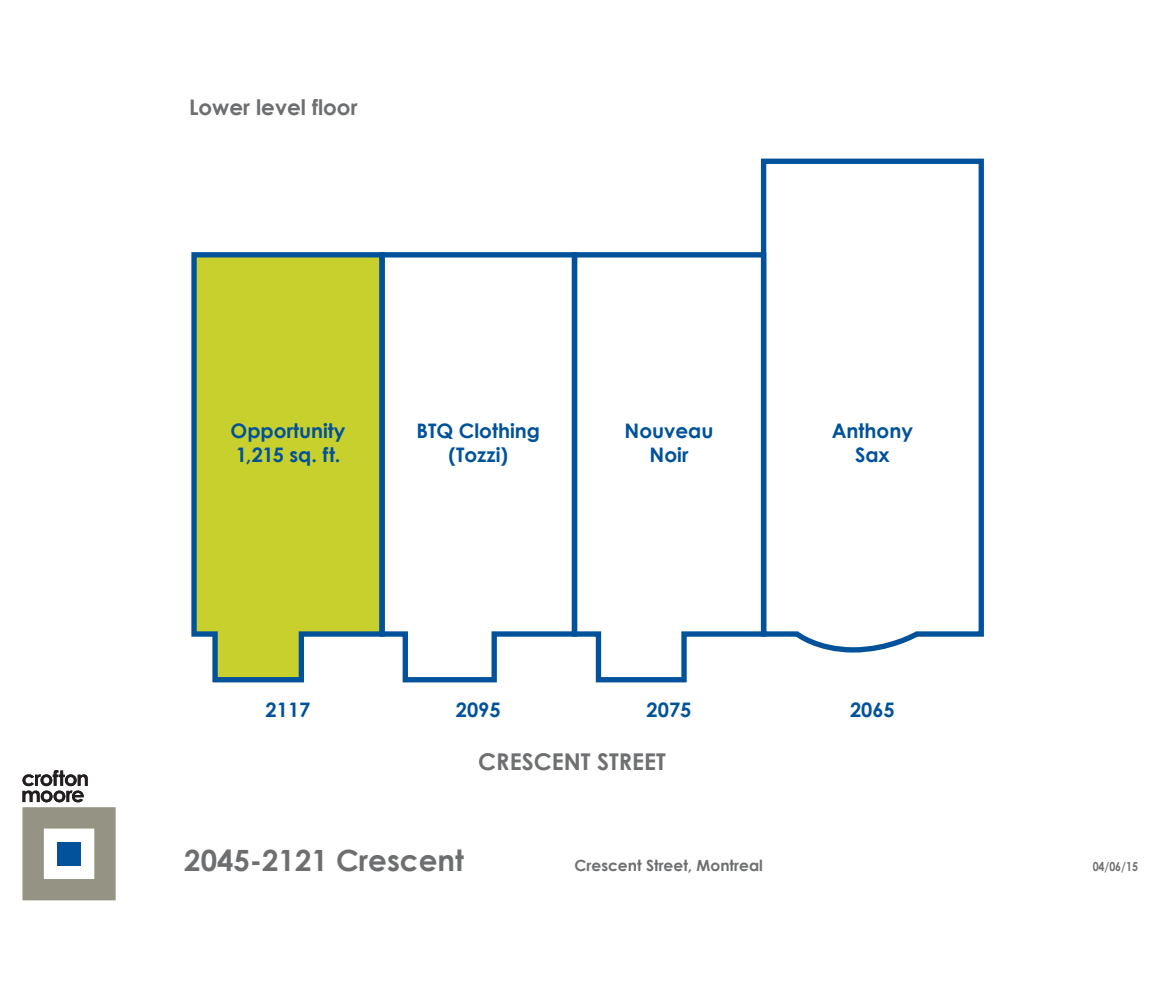
<style>
.page{position:relative;width:1170px;height:990px;background:#fff}
.page>*{position:absolute;margin:0;border:0;box-sizing:border-box;transform-origin:0 0}
.t1{font:700 29.25px "Century Gothic";color:#6d6e70}
.t2{font:700 23.12px "Century Gothic";color:#6d6f71}
.t3{font:700 21.5px "Century Gothic";color:#6d6e70}
.t4{font:700 20px/23.1px "Century Gothic";color:#01529a;text-align:center}
.t5{font:700 15.38px "Century Gothic";color:#6d6e70}
.t6{font:700 12.38px "Century Gothic";color:#6d6e70;scale:.85 1}
</style>
<div class="page">
<svg style="left:22px;top:770px;width:94px;height:130px"></svg>
<div style="left:57px;top:842px;width:24px;height:24px;background:#01529a"></div>
<svg style="left:191px;top:252px;width:186px;height:431px;background:#c0cb3f"></svg>
<svg style="left:377px;top:252px;width:192px;height:431px"></svg>
<svg style="left:569px;top:252px;width:189px;height:431px"></svg>
<svg style="left:758px;top:158px;width:226px;height:495px"></svg>
<p class="t3" style="left:189px;top:94px;width:170px">Lower level floor</p>
<p class="t4" style="left:231px;top:419px;width:116px;text-align:left">Opportunity<br>1,215 sq. ft.</p>
<p class="t4" style="left:416px;top:419px;width:125px">BTQ Clothing (Tozzi)</p>
<p class="t4" style="left:625px;top:419px;width:90px">Nouveau<br>Noir</p>
<p class="t4" style="left:832px;top:419px;width:83px">Anthony<br>Sax</p>
<p class="t4" style="left:266px;top:697px;width:46px">2117</p>
<p class="t4" style="left:456px;top:697px;width:46px">2095</p>
<p class="t4" style="left:647px;top:697px;width:46px">2075</p>
<p class="t4" style="left:850px;top:697px;width:46px">2065</p>
<p class="t2" style="left:478px;top:747px;width:189px">CRESCENT STREET</p>
<h1 class="t1" style="left:184px;top:842px;width:281px">2045-2121 Crescent</h1>
<p class="t5" style="left:575px;top:855px;width:190px">Crescent Street, Montreal</p>
<p class="t6" style="left:1093px;top:858px;width:55px">04/06/15</p>
</div>
